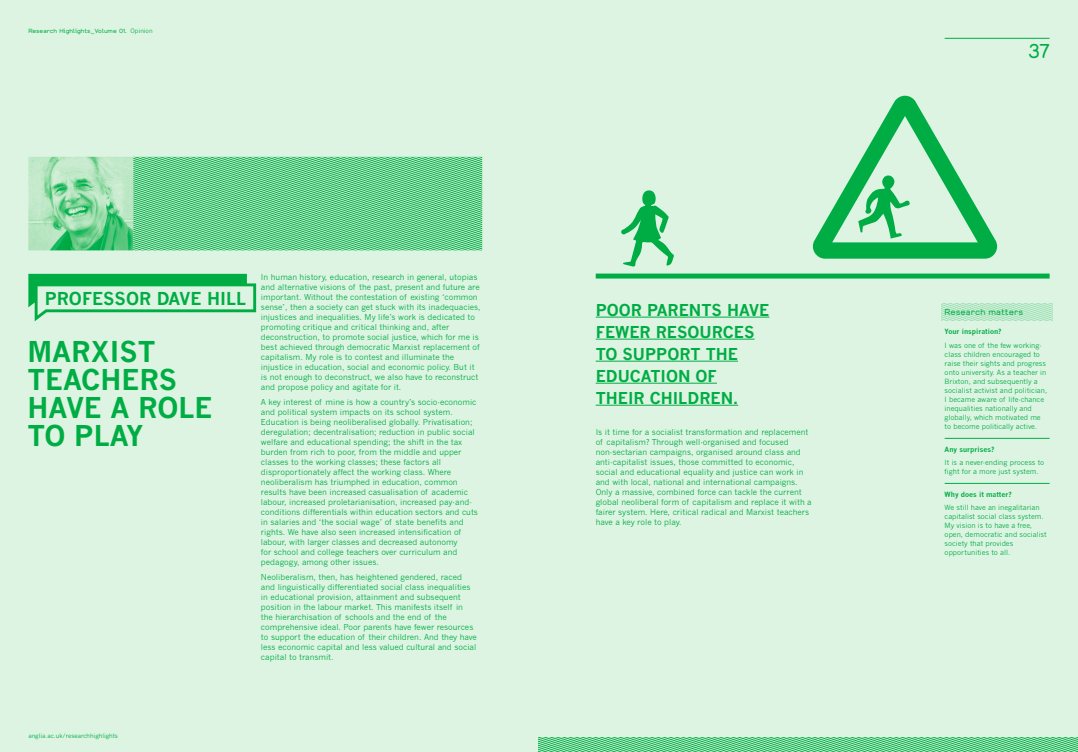
<style>
.page{position:relative;width:1078px;height:752px;background:#fff}
.page>*{position:absolute;margin:0;border:0;box-sizing:border-box;transform-origin:0 0}
.t1{font:700 28px/28px "News Gothic";color:#00ad44}
.t2{font:20px "Chapeau";color:#00ad44}
.t3{font:700 17.4px "News Gothic";color:#00ad44}
.t4{font:700 16px/22px "News Gothic";color:#00ad44}
.t5{font:8.5px "Chapeau";color:#00ad44}
.t6{font:8px/10px "News Gothic";color:#00ad44}
.t7{font:7px/9px "News Gothic";color:#00ad44}
.t8{font:700 7px "News Gothic";color:#00ad44}
.t9{font:6px "Chapeau";color:#00ad44}
.t10{font:6px "News Gothic";color:#00ad44}
.s1{font-family:"News Gothic"}
</style>
<div class="page">
<div style="left:0;top:0;width:1077px;height:751px;background:#ddf4e2"></div>
<div style="left:595px;top:273px;width:454px;height:5px;background:#00ad44"></div>
<svg style="left:621px;top:190px;width:53px;height:76px"></svg>
<svg style="left:812px;top:96px;width:185px;height:162px"></svg>
<svg style="left:539px;top:737px;width:538px;height:14px;background:#67cd8d"></svg>
<hr style="left:944px;top:38px;width:105px;height:1px;background:#00ad44">
<img style="left:28px;top:157px;width:105px;height:93px">
<svg style="left:133px;top:157px;width:349px;height:93px;background:#67cd8d"></svg>
<hr style="left:944px;top:438px;width:105px;height:1px;background:#00ad44">
<hr style="left:944px;top:483px;width:105px;height:1px;background:#00ad44">
<svg style="left:941px;top:303px;width:111px;height:17px"></svg>
<hr style="left:595px;top:316px;width:174px;height:1px;background:#00ad44">
<hr style="left:595px;top:338px;width:159px;height:1px;background:#00ad44">
<hr style="left:595px;top:360px;width:142px;height:1px;background:#00ad44">
<hr style="left:595px;top:382px;width:121px;height:1px;background:#00ad44">
<hr style="left:595px;top:404px;width:143px;height:1px;background:#00ad44">
<svg style="left:28px;top:274px;width:228px;height:47px"></svg>
<p class="t9" style="left:28px;top:27px;width:126px">Research Highlights_Volume 01. <span class="s1">Opinion</span></p>
<h3 class="t3" style="left:45px;top:287px;width:203px">PROFESSOR DAVE HILL</h3>
<h1 class="t1" style="left:27px;top:337px;width:186px">MARXIST<br>TEACHERS<br>HAVE A ROLE<br>TO PLAY</h1>
<p class="t6" style="left:261px;top:272px;width:221px">In human history, education, research in general, utopias and alternative visions of the past, present and future are important. Without the contestation of existing ‘common sense’, then a society can get stuck with its inadequacies, injustices and inequalities. My life’s work is dedicated to promoting critique and critical thinking and, after deconstruction, to promote social justice, which for me is best achieved through democratic Marxist replacement of capitalism. My role is to contest and illuminate the injustice in education, social and economic policy. But it is not enough to deconstruct, we also have to reconstruct and propose policy and agitate for it.</p>
<p class="t6" style="left:261px;top:397px;width:218px">A key interest of mine is how a country’s socio-economic and political system impacts on its school system.<br>Education is being neoliberalised globally. Privatisation; deregulation; decentralisation; reduction in public social welfare and educational spending; the shift in the tax burden from rich to poor, from the middle and upper classes to the working classes; these factors all disproportionately affect the working class. Where neoliberalism has triumphed in education, common results have been increased casualisation of academic labour, increased proletarianisation, increased pay-and&shy;conditions differentials within education sectors and cuts in salaries and ‘the social wage’ of state benefits and rights. We have also seen increased intensification of labour, with larger classes and decreased autonomy<br>for school and college teachers over curriculum and pedagogy, among other issues.</p>
<p class="t6" style="left:261px;top:572px;width:217px">Neoliberalism, then, has heightened gendered, raced and linguistically differentiated social class inequalities in educational provision, attainment and subsequent position in the labour market. This manifests itself in the hierarchisation of schools and the end of the comprehensive ideal. Poor parents have fewer resources to support the education of their children. And they have less economic capital and less valued cultural and social capital to transmit.</p>
<p class="t10" style="left:28px;top:732px;width:91px">anglia.ac.uk/researchhighlights</p>
<h2 class="t2" style="left:1028px;top:39px;width:23px">37</h2>
<h3 class="t4" style="left:595px;top:298px;width:175px">POOR PARENTS HAVE</h3>
<p class="t5" style="left:944px;top:307px;width:80px">Research matters</p>
<h3 class="t4" style="left:595px;top:320px;width:160px">FEWER RESOURCES<br>TO SUPPORT THE<br>EDUCATION OF<br>THEIR CHILDREN.</h3>
<p class="t8" style="left:944px;top:327px;width:58px">Your inspiration?</p>
<p class="t7" style="left:944px;top:341px;width:104px">I was one of the few working&shy;class children encouraged to raise their sights and progress onto university. As a teacher in<br>Brixton, and subsequently a socialist activist and politician,<br>I became aware of life-chance inequalities nationally and globally, which motivated me to become politically active.</p>
<p class="t8" style="left:944px;top:444px;width:51px">Any surprises?</p>
<p class="t7" style="left:944px;top:458px;width:101px">It is a never-ending process to fight for a more just system.</p>
<p class="t8" style="left:944px;top:489px;width:69px">Why does it matter?</p>
<p class="t7" style="left:944px;top:503px;width:104px">We still have an inegalitarian capitalist social class system.<br>My vision is to have a free, open, democratic and socialist society that provides opportunities to all.</p>
<p class="t6" style="left:595px;top:426px;width:217px">Is it time for a socialist transformation and replacement of capitalism? Through well-organised and focused non-sectarian campaigns, organised around class and anti-capitalist issues, those committed to economic, social and educational equality and justice can work in and with local, national and international campaigns.<br>Only a massive, combined force can tackle the current global neoliberal form of capitalism and replace it with a fairer system. Here, critical radical and Marxist teachers have a key role to play.</p>
</div>
